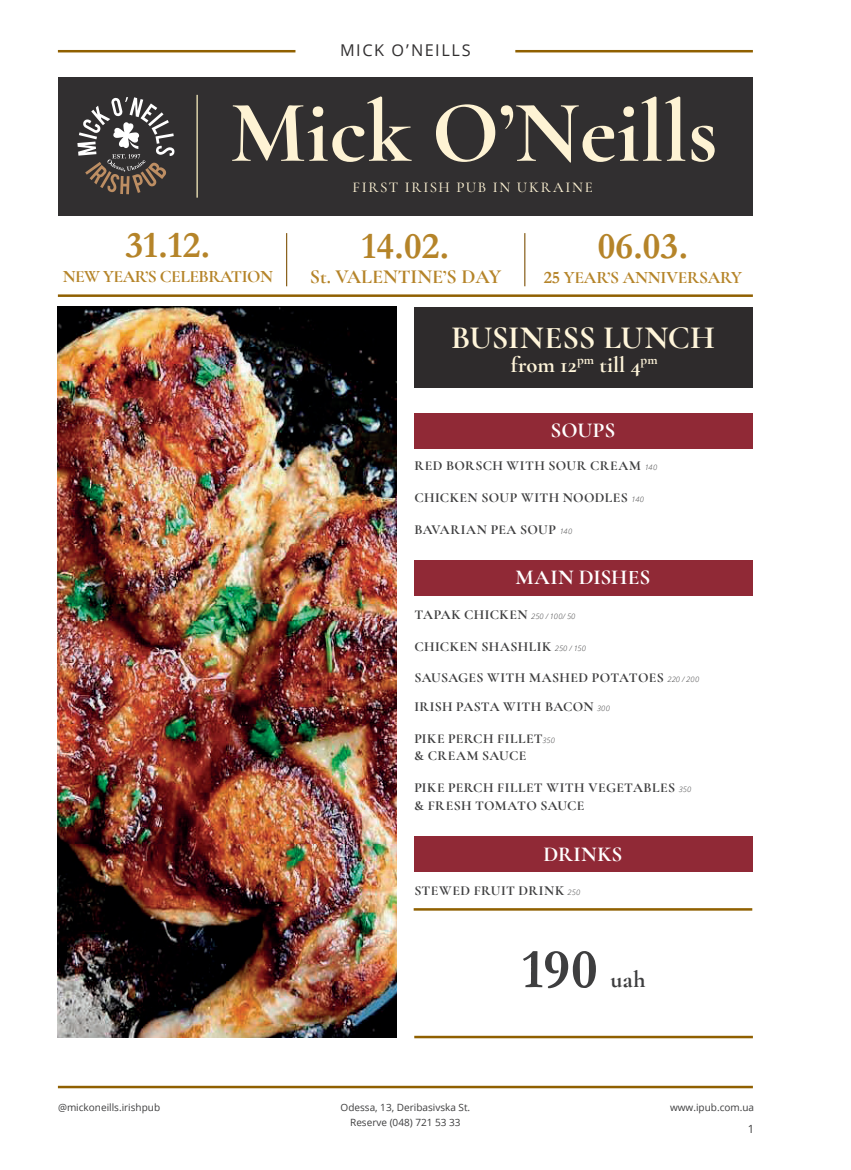
<style>
.page{position:relative;width:851px;height:1170px;background:#fff}
.page>*{position:absolute;margin:0;border:0;box-sizing:border-box;transform-origin:0 0}
.t1{font:700 88.75px "Cormorant Garamond";color:#fef3d4}
.t2{font:700 56.25px "Garamond";color:#3e3e3f}
.t3{font:700 37.62px "Garamond";color:#b58429}
.t4{font:700 32.5px "Cormorant Garamond";letter-spacing:-.005em;color:#fff5da}
.t5{font:700 23.75px "Cormorant Garamond";color:#3e3e3f}
.t6{font:700 22.5px "Cormorant Garamond";letter-spacing:.005em;color:#fff5da}
.t7{font:700 21.25px "Cormorant Garamond";letter-spacing:.01em;color:#fff}
.t8{font:700 20px "Cormorant Garamond";color:#b58429}
.t9{font:700 17.5px "Cormorant Garamond";letter-spacing:-.03em;color:#b58429}
.t10{font:700 17.5px "Cormorant Garamond";letter-spacing:-.01em;color:#b58429}
.t11{font:16.25px "Open Sans";letter-spacing:.095em;color:#312f30}
.t12{font:500 14.88px "Cormorant Garamond";letter-spacing:.11em;color:#fef3d4}
.t13{font:700 13.75px "Cormorant Garamond";letter-spacing:.03em;color:#3e3e3f}
.t14{font:11.25px "Open Sans";color:#3e3e3f}
.t15{font:10px "Open Sans";color:#3e3e3f}
.s1{font-family:"Garamond"}
.s2{font-family:"Open Sans";font-weight:300;font-style:italic;font-size:7.5px}
</style>
<div class="page">
<div style="left:58px;top:77px;width:694px;height:138px;background:#312f30"></div>
<hr style="left:286px;top:233px;width:1px;height:53px;background:#8b6320">
<hr style="left:524px;top:233px;width:1px;height:53px;background:#8b6320">
<hr style="left:58px;top:1085px;width:694px;height:3px;background:#906000">
<hr style="left:58px;top:294px;width:694px;height:3px;background:#906000">
<hr style="left:58px;top:50px;width:237px;height:2px;background:#906000">
<hr style="left:515px;top:50px;width:237px;height:2px;background:#906000">
<svg style="left:77px;top:97px;width:97px;height:97px"></svg>
<hr style="left:196px;top:95px;width:2px;height:103px;background:#fbf0c0">
<img style="left:58px;top:306px;width:338px;height:730px">
<div style="left:414px;top:307px;width:338px;height:81px;background:#2e2b2c"></div>
<div style="left:414px;top:413px;width:338px;height:35px;background:#902936"></div>
<div style="left:414px;top:560px;width:338px;height:35px;background:#902936"></div>
<div style="left:414px;top:836px;width:338px;height:36px;background:#902936"></div>
<hr style="left:413px;top:908px;width:339px;height:2px;background:#906000">
<hr style="left:414px;top:1035px;width:338px;height:3px;background:#906000">
<p class="t11" style="left:340px;top:39px;width:132px">MICK O’NEILLS</p>
<p class="t1" style="left:230px;top:78px;width:489px">Mick O’Neills</p>
<p class="t3" style="left:125px;top:219px;width:86px">31.12.</p>
<p class="t9" style="left:63px;top:265px;width:211px">NEW YEAR’S CELEBRATION</p>
<p class="t12" style="left:352px;top:178px;width:242px">FIRST IRISH PUB IN UKRAINE</p>
<p class="t3" style="left:361px;top:220px;width:89px">14.02.</p>
<p class="t8" style="left:309px;top:264px;width:193px">St. VALENTINE’S DAY</p>
<p class="t3" style="left:597px;top:220px;width:92px">06.03.</p>
<p class="t10" style="left:543px;top:266px;width:200px"><span class="s1">25</span> YEAR’S ANNIVERSARY</p>
<p class="t4" style="left:451px;top:318px;width:265px">BUSINESS LUNCH</p>
<p class="t6" style="left:510px;top:351px;width:148px">from 12<sup>pm</sup> till 4<sup>pm</sup></p>
<p class="t7" style="left:550px;top:417px;width:66px">SOUPS</p>
<p class="t13" style="left:414px;top:457px;width:244px">RED BORSCH WITH SOUR CREAM <span class="s2">140</span></p>
<p class="t13" style="left:414px;top:488px;width:231px">CHICKEN SOUP WITH NOODLES <span class="s2">140</span></p>
<p class="t13" style="left:414px;top:520px;width:159px">BAVARIAN PEA SOUP <span class="s2">140</span></p>
<p class="t7" style="left:515px;top:564px;width:136px">MAIN DISHES</p>
<p class="t13" style="left:414px;top:605px;width:162px">TAPAK CHICKEN <span class="s2">250 / 100/ 50</span></p>
<p class="t13" style="left:414px;top:637px;width:173px">CHICKEN SHASHLIK <span class="s2">250 / 150</span></p>
<p class="t13" style="left:414px;top:669px;width:286px">SAUSAGES WITH MASHED POTATOES <span class="s2">220 / 200</span></p>
<p class="t13" style="left:414px;top:698px;width:197px">IRISH PASTA WITH BACON <span class="s2">300</span></p>
<p class="t13" style="left:414px;top:729px;width:142px">PIKE PERCH FILLET<span class="s2">350</span></p>
<p class="t13" style="left:414px;top:747px;width:113px">&amp; CREAM SAUCE</p>
<p class="t13" style="left:414px;top:779px;width:278px">PIKE PERCH FILLET WITH VEGETABLES <span class="s2">350</span></p>
<p class="t13" style="left:414px;top:797px;width:172px">&amp; FRESH TOMATO SAUCE</p>
<p class="t7" style="left:543px;top:840px;width:81px">DRINKS</p>
<p class="t13" style="left:414px;top:882px;width:167px">STEWED FRUIT DRINK <span class="s2">250</span></p>
<p class="t2" style="left:521px;top:931px;width:78px">190</p>
<p class="t5" style="left:610px;top:965px;width:37px">uah</p>
<p class="t15" style="left:58px;top:1100px;width:104px">@mickoneills.irishpub</p>
<p class="t15" style="left:340px;top:1100px;width:131px">Odessa, 13, Deribasivska St.</p>
<p class="t15" style="left:670px;top:1100px;width:86px">www.ipub.com.ua</p>
<p class="t15" style="left:350px;top:1115px;width:112px">Reserve (048) 721 53 33</p>
<p class="t14" style="left:747px;top:1120px;width:8px">1</p>
</div>
